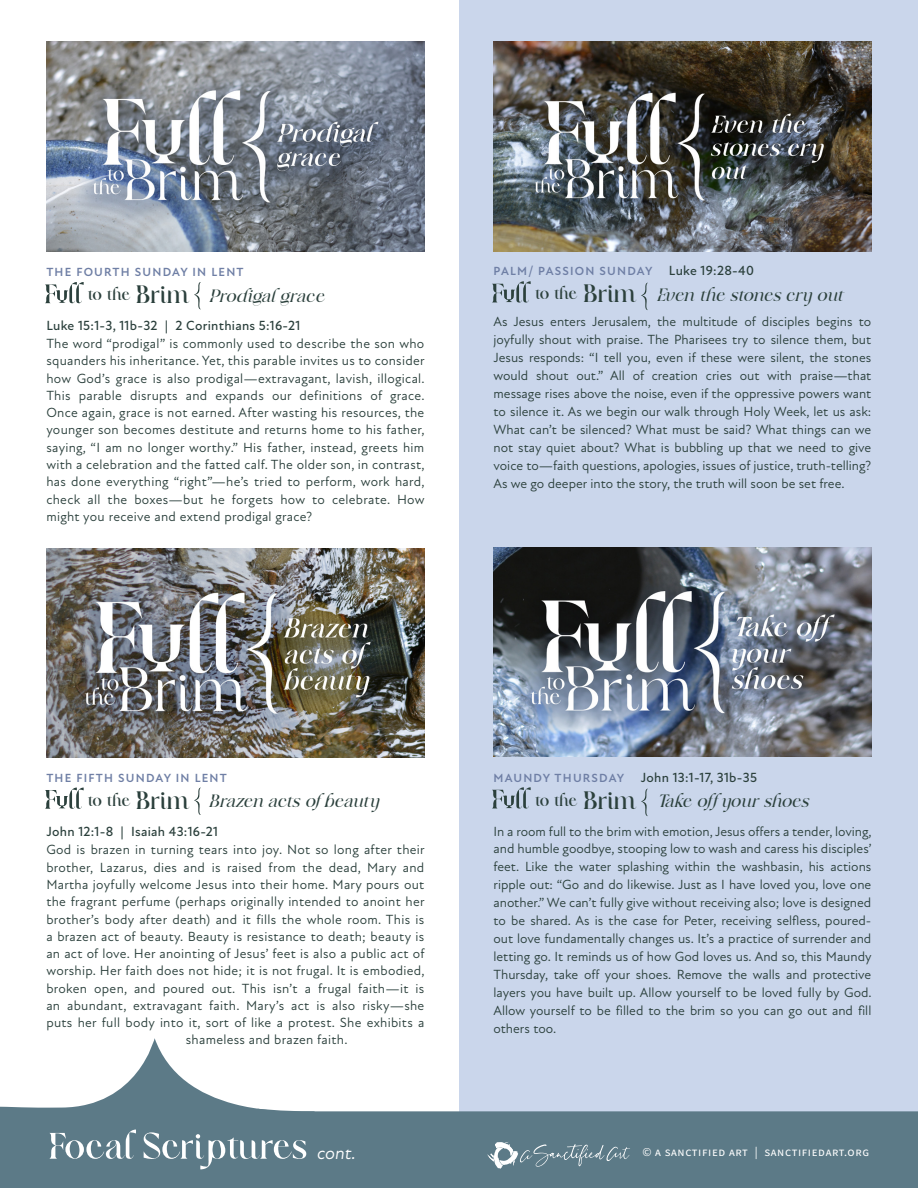
<style>
.page{position:relative;width:918px;height:1188px;background:#fff}
.page>*{position:absolute;margin:0;border:0;box-sizing:border-box;transform-origin:0 0}
.t1{font:700 52.65px "Frunchy Serif";color:#fff}
.t2{font:italic 500 25.5px "Frunchy Serif";letter-spacing:.005em;color:#2b403c}
.t3{font:italic 18.45px "Atten New";color:#fff}
.t4{font:13.5px/18px "Atten New";letter-spacing:.02em;color:#2b403c;text-align:justify}
.t5{font:500 13.5px "Atten New";letter-spacing:.02em;color:#2b403c}
.t6{font:12.3px "Source Sans Pro";letter-spacing:.05em;color:#fff}
.t7{font:700 12px "Atten New";letter-spacing:.1em;color:#6f7fa5}
.s1{font-weight:700;font-style:normal;font-size:24px}
.s2{font-weight:700;font-style:normal;font-size:36px}
.s3{font-weight:500;font-size:13.5px;color:#2b403c}
.s4{font-weight:700;font-size:12px;color:#6f7fa5}
</style>
<div class="page">
<svg style="left:45px;top:282px;width:39px;height:21px"></svg>
<svg style="left:45px;top:788px;width:39px;height:21px"></svg>
<img style="left:46px;top:42px;width:378px;height:209px">
<img style="left:46px;top:548px;width:378px;height:210px">
<svg style="left:194px;top:788px;width:7px;height:27px"></svg>
<svg style="left:194px;top:282px;width:7px;height:27px"></svg>
<div style="left:459px;top:0;width:459px;height:1188px;background:#cad6eb"></div>
<svg style="left:492px;top:281px;width:39px;height:22px"></svg>
<svg style="left:492px;top:787px;width:39px;height:22px"></svg>
<div style="left:384px;top:1111px;width:534px;height:77px;background:#5c7a87"></div>
<svg style="left:0;top:1038px;width:384px;height:150px;fill:#5c7a87"></svg>
<img style="left:494px;top:547px;width:378px;height:210px">
<img style="left:493px;top:42px;width:378px;height:209px">
<svg style="left:641px;top:283px;width:7px;height:27px"></svg>
<svg style="left:641px;top:789px;width:7px;height:27px"></svg>
<svg style="left:258px;top:1109px;width:57px;height:14px"></svg>
<svg style="left:487px;top:1142px;width:143px;height:27px;background:#748e99"></svg>
<p class="t7" style="left:46px;top:265px;width:199px">THE FOURTH SUNDAY IN LENT</p>
<h2 class="t2" style="left:88px;top:284px;width:238px"><span class="s1">to the</span> <span class="s2">Brim</span> Prodigal grace</h2>
<p class="t5" style="left:46px;top:318px;width:256px">Luke 15:1-3, 11b-32 | 2 Corinthians 5:16-21</p>
<p class="t4" style="left:46px;top:335px;width:380px;line-height:17.2px">The word “prodigal” is commonly used to describe the son who squanders his inheritance. Yet, this parable invites us to consider how God’s grace is also prodigal—extravagant, lavish, illogical.<br>This parable disrupts and expands our definitions of grace.<br>Once again, grace is not earned. After wasting his resources, the younger son becomes destitute and returns home to his father, saying, “I am no longer worthy.” His father, instead, greets him with a celebration and the fatted calf. The older son, in contrast, has done everything “right”—he’s tried to perform, work hard, check all the boxes—but he forgets how to celebrate. How might you receive and extend prodigal grace?</p>
<p class="t7" style="left:494px;top:264px;width:262px">PALM/ PASSION SUNDAY <span class="s3">Luke 19:28-40</span></p>
<h2 class="t2" style="left:535px;top:284px;width:310px"><span class="s1">to the</span> <span class="s2">Brim</span> Even the stones cry out</h2>
<p class="t4" style="left:494px;top:313px;width:379px">As Jesus enters Jerusalem, the multitude of disciples begins to joyfully shout with praise. The Pharisees try to silence them, but Jesus responds: “I tell you, even if these were silent, the stones would shout out.” All of creation cries out with praise—that message rises above the noise, even if the oppressive powers want to silence it. As we begin our walk through Holy Week, let us ask:<br>What can’t be silenced? What must be said? What things can we not stay quiet about? What is bubbling up that we need to give voice to—faith questions, apologies, issues of justice, truth-telling?<br>As we go deeper into the story, the truth will soon be set free.</p>
<p class="t7" style="left:46px;top:771px;width:182px">THE FIFTH SUNDAY IN LENT</p>
<h2 class="t2" style="left:88px;top:790px;width:292px"><span class="s1">to the</span> <span class="s2">Brim</span> Brazen acts of beauty</h2>
<p class="t5" style="left:46px;top:823px;width:173px">John 12:1-8 | Isaiah 43:16-21</p>
<p class="t4" style="left:46px;top:841px;width:380px">God is brazen in turning tears into joy. Not so long after their</p>
<p class="t4" style="left:46px;top:859px;width:379px">brother, Lazarus, dies and is raised from the dead, Mary and</p>
<p class="t4" style="left:46px;top:876px;width:380px">Martha joyfully welcome Jesus into their home. Mary pours out</p>
<p class="t4" style="left:46px;top:893px;width:380px">the fragrant perfume (perhaps originally intended to anoint her</p>
<p class="t4" style="left:46px;top:910px;width:380px">brother’s body after death) and it fills the whole room. This is</p>
<p class="t4" style="left:46px;top:928px;width:379px">a brazen act of beauty. Beauty is resistance to death; beauty is</p>
<p class="t4" style="left:46px;top:945px;width:380px">an act of love. Her anointing of Jesus’ feet is also a public act of</p>
<p class="t4" style="left:46px;top:962px;width:380px">worship. Her faith does not hide; it is not frugal. It is embodied,</p>
<p class="t4" style="left:46px;top:979px;width:380px">broken open, and poured out. This isn’t a frugal faith—it is</p>
<p class="t4" style="left:46px;top:997px;width:380px">an abundant, extravagant faith. Mary’s act is also risky—she</p>
<p class="t4" style="left:46px;top:1014px;width:380px">puts her full body into it, sort of like a protest. She exhibits a</p>
<p class="t4" style="left:186px;top:1031px;width:163px">shameless and brazen faith.</p>
<p class="t5" style="left:494px;top:769px;width:265px"><span class="s4">MAUNDY THURSDAY</span> John 13:1-17, 31b-35</p>
<h2 class="t2" style="left:535px;top:790px;width:275px"><span class="s1">to the</span> <span class="s2">Brim</span> Take off your shoes</h2>
<p class="t4" style="left:494px;top:822px;width:380px">In a room full to the brim with emotion, Jesus offers a tender, loving, and humble goodbye, stooping low to wash and caress his disciples’ feet. Like the water splashing within the washbasin, his actions ripple out: “Go and do likewise. Just as I have loved you, love one another.” We can’t fully give without receiving also; love is designed to be shared. As is the case for Peter, receiving selfless, poured&shy;out love fundamentally changes us. It’s a practice of surrender and letting go. It reminds us of how God loves us. And so, this Maundy Thursday, take off your shoes. Remove the walls and protective layers you have built up. Allow yourself to be loved fully by God.<br>Allow yourself to be filled to the brim so you can go out and fill others too.</p>
<h1 class="t1" style="left:47px;top:1123px;width:262px">Focal Scriptures</h1>
<h3 class="t3" style="left:317px;top:1142px;width:40px">cont.</h3>
<p class="t6" style="left:642px;top:1144px;width:228px">© a sanctified art | sanctifiedart.org</p>
</div>
